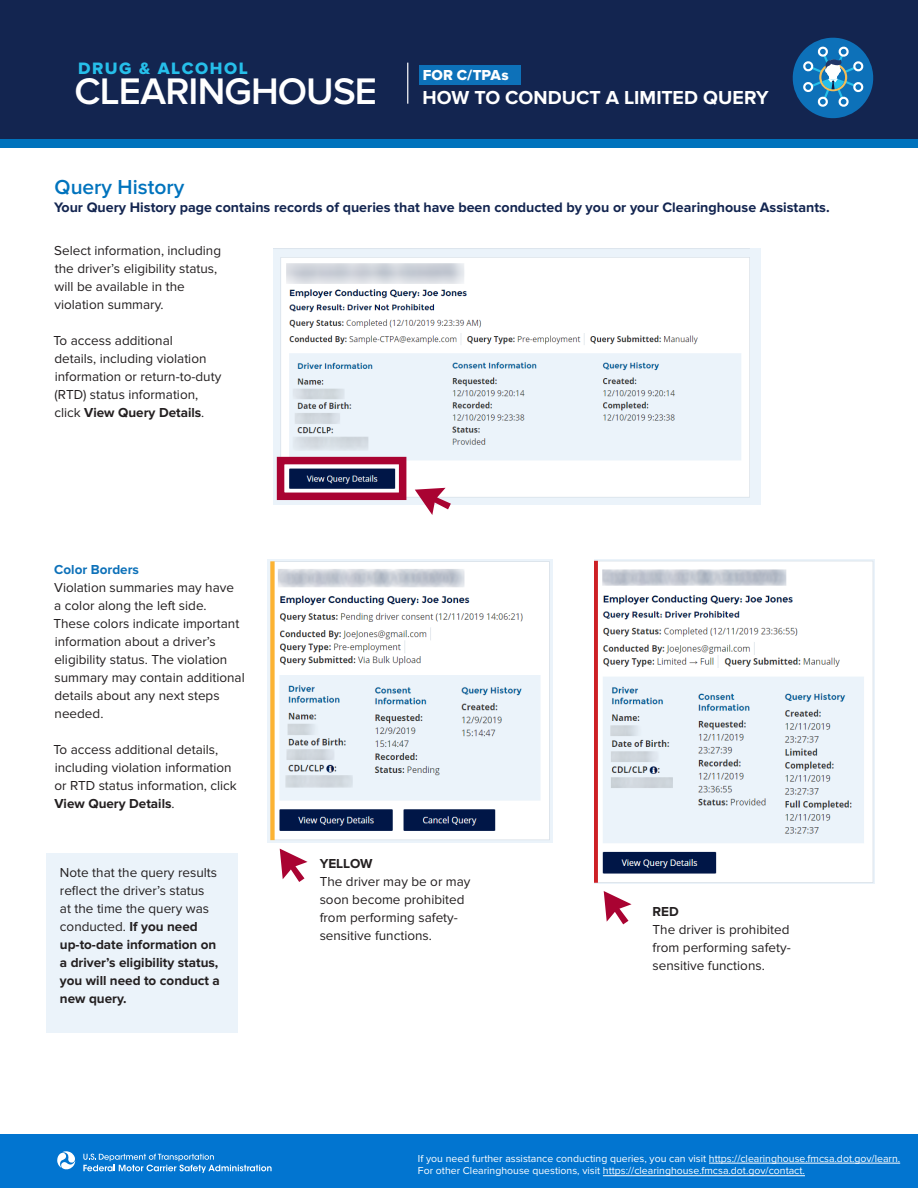
<style>
.page{position:relative;width:918px;height:1188px;background:#fff}
.page>*{position:absolute;margin:0;border:0;box-sizing:border-box;transform-origin:0 0}
.t1{font:600 38.4px "Proxima Nova";letter-spacing:-.025em;color:#fff}
.SA{font:600 21px "Proxima Nova";color:#0073bd}
.t2{font:700 19.5px "Proxima Nova";color:#fff}
.t3{font:17.1px "Proxima Nova Extrabld";letter-spacing:.09em;color:#26bfea}
.t4{font:15px "Proxima Nova Extrabld";color:#fff}
.SB{font:700 14.25px "Proxima Nova";color:#132550}
.No_Spacing{font:13.5px/18px "Proxima Nova";color:#231f20}
.No_Spacing-2{font:700 13.5px/18px "Proxima Nova";color:#231f20}
.No_Spacing-3{font:700 13.5px "Proxima Nova";color:#0d71b9}
.t5{font:10.5px/12.6px "Proxima Nova";color:#fff}
.s1{font-weight:700}
.s2{font-weight:400}
</style>
<div class="page">
<div style="left:0;top:1134px;width:918px;height:54px;background:#0275d0"></div>
<div style="left:0;top:0;width:918px;height:145px;background:#132550"></div>
<div style="left:0;top:139px;width:918px;height:8px;background:#0073bd"></div>
<svg style="left:792px;top:37px;width:82px;height:82px"></svg>
<svg style="left:57px;top:1151px;width:19px;height:19px"></svg>
<svg style="left:83px;top:1154px;width:189px;height:19px"></svg>
<hr style="left:709px;top:1163px;width:191px;height:1px;background:#fff">
<hr style="left:603px;top:1175px;width:202px;height:1px;background:#fff">
<hr style="left:407px;top:63px;width:1px;height:41px;background:#fff">
<div style="left:419px;top:65px;width:102px;height:20px;background:#0d71b9"></div>
<img style="left:273px;top:248px;width:487px;height:257px">
<div style="left:277px;top:457px;width:129px;height:43px;border:8px solid #a90332"></div>
<svg style="left:415px;top:488px;width:36px;height:27px"></svg>
<img style="left:268px;top:559px;width:284px;height:283px">
<img style="left:594px;top:559px;width:281px;height:324px">
<div style="left:46px;top:853px;width:192px;height:179px;background:#ebf3fa"></div>
<svg style="left:604px;top:891px;width:28px;height:33px"></svg>
<svg style="left:280px;top:849px;width:28px;height:33px"></svg>
<p class="t3" style="left:78px;top:58px;width:171px">DRUG &amp; ALCOHOL</p>
<h1 class="t1" style="left:75px;top:69px;width:304px">CLEARINGHOUSE</h1>
<p class="t4" style="left:423px;top:67px;width:87px">FOR C/TPAs</p>
<h3 class="t2" style="left:423px;top:86px;width:348px">HOW TO CONDUCT A LIMITED QUERY</h3>
<p class="SA" style="left:55px;top:175px;width:131px">Query History</p>
<p class="SB" style="left:54px;top:199px;width:777px">Your Query History page contains records of queries that have been conducted by you or your Clearinghouse Assistants.</p>
<p class="No_Spacing" style="left:54px;top:241px;width:168px">Select information, including the driver’s eligibility status, will be available in the violation summary.</p>
<p class="No_Spacing" style="left:53px;top:331px;width:169px">To access additional<br>details, including violation information or return-to-duty (RTD) status information, click <span class="s1">View Query Details</span>.</p>
<p class="No_Spacing-3" style="left:54px;top:562px;width:86px">Color Borders</p>
<p class="No_Spacing" style="left:53px;top:579px;width:193px">Violation summaries may have<br>a color along the left side.<br>These colors indicate important information about a driver’s eligibility status. The violation summary may contain additional details about any next steps needed.</p>
<p class="No_Spacing" style="left:53px;top:741px;width:185px">To access additional details, including violation information or RTD status information, click<br><span class="s1">View Query Details</span>.</p>
<p class="No_Spacing-2" style="left:60px;top:864px;width:162px"><span class="s2">Note that the query results reflect the driver’s status<br>at the time the query was conducted.</span> If you need up-to-date information on a driver’s eligibility status, you will need to conduct a new query.</p>
<p class="No_Spacing-2" style="left:320px;top:855px;width:54px">YELLOW</p>
<p class="No_Spacing" style="left:320px;top:873px;width:152px">The driver may be or may soon become prohibited from performing safety&shy;sensitive functions.</p>
<p class="No_Spacing-2" style="left:653px;top:903px;width:28px">RED</p>
<p class="No_Spacing" style="left:653px;top:921px;width:140px;text-align:justify">The driver is prohibited from performing safety&shy;sensitive functions.</p>
<p class="t5" style="left:418px;top:1152px;width:484px">If you need further assistance conducting queries, you can visit https://clearinghouse.fmcsa.dot.gov/learn.<br>For other Clearinghouse questions, visit https://clearinghouse.fmcsa.dot.gov/contact.</p>
</div>
